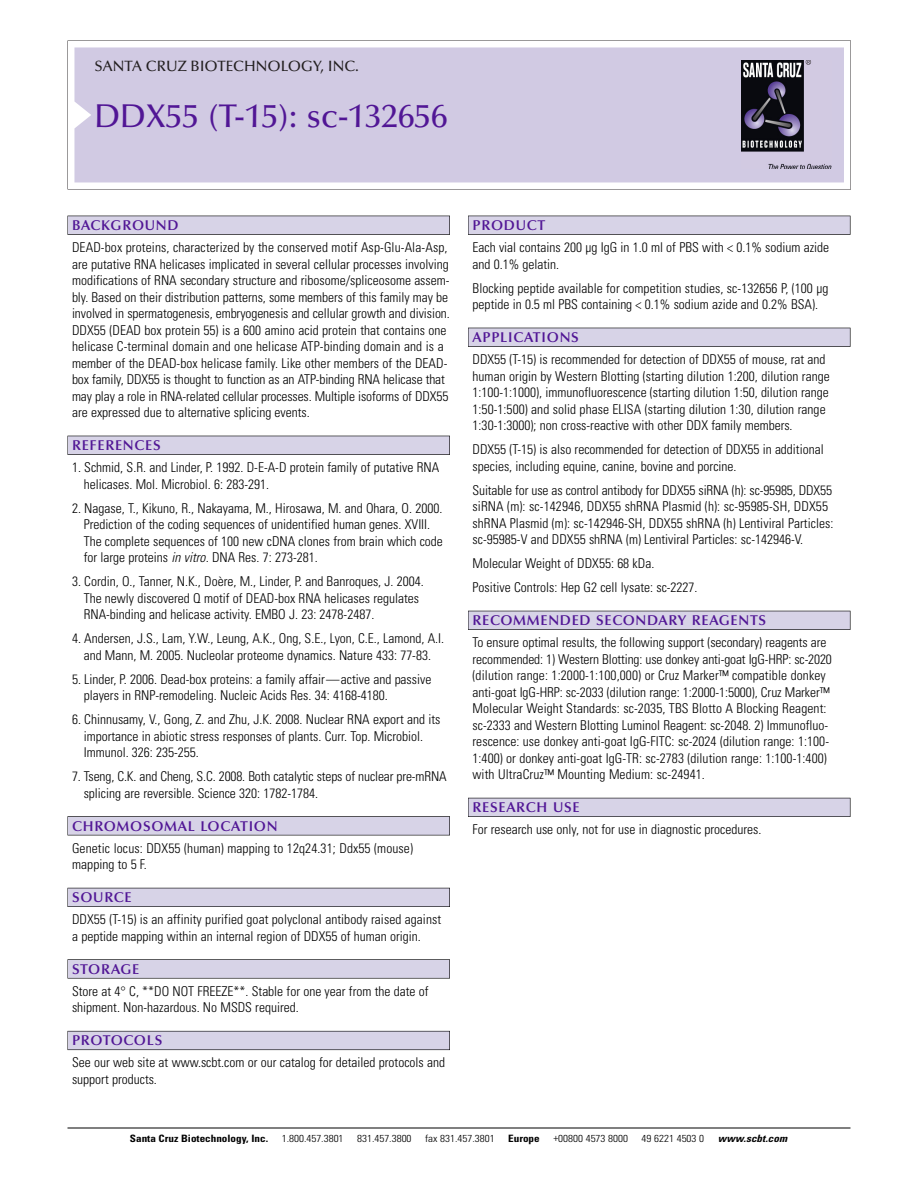
<style>
.page{position:relative;width:918px;height:1188px;background:#fff}
.page>*{position:absolute;margin:0;border:0;box-sizing:border-box;transform-origin:0 0}
.t1{font:500 33px "Optima";color:#511695}
.t2{font:500 15px "Optima";color:#231f20}
.t3{font:600 14.25px "Optima";letter-spacing:.05em;color:#511695}
.t4{font:300 condensed 13.5px/16.5px "Univers";color:#000}
.t5{font:300 condensed 10.2px "Univers";color:#000;scale:1.1 1}
.t6{font:700 condensed 10.2px "Univers";color:#000;scale:1.1 1}
.t7{font:italic 700 condensed 10.2px "Univers";letter-spacing:.005em;color:#000;scale:1.1 1}
.s1{font-style:italic}
</style>
<div class="page">
<svg style="left:68px;top:40px;width:783px;height:149px"></svg>
<div style="left:74px;top:47px;width:770px;height:135px;background:#d1cae3"></div>
<img style="left:741px;top:60px;width:90px;height:108px">
<div style="left:68px;top:216px;width:382px;height:19px;background:#525155"></div>
<div style="left:68px;top:216px;width:381px;height:18px;background:#d7d3e7"></div>
<div style="left:68px;top:436px;width:382px;height:19px;background:#515055"></div>
<div style="left:68px;top:436px;width:381px;height:18px;background:#d7d3e7"></div>
<div style="left:68px;top:816px;width:382px;height:19px;background:#545357"></div>
<div style="left:68px;top:817px;width:381px;height:18px;background:#d7d3e7"></div>
<div style="left:68px;top:888px;width:382px;height:19px;background:#54535a"></div>
<div style="left:68px;top:888px;width:381px;height:18px;background:#d7d3e7"></div>
<svg style="left:68px;top:959px;width:382px;height:20px"></svg>
<div style="left:68px;top:960px;width:381px;height:18px;background:#d7d3e7"></div>
<div style="left:68px;top:1031px;width:382px;height:19px;background:#66646e"></div>
<div style="left:68px;top:1031px;width:381px;height:18px;background:#d7d3e7"></div>
<div style="left:468px;top:216px;width:382px;height:19px;background:#525155"></div>
<div style="left:468px;top:216px;width:382px;height:18px;background:#d7d3e7"></div>
<div style="left:468px;top:328px;width:382px;height:19px;background:#515055"></div>
<div style="left:468px;top:328px;width:382px;height:18px;background:#d7d3e7"></div>
<div style="left:468px;top:611px;width:382px;height:19px;background:#525158"></div>
<div style="left:468px;top:611px;width:382px;height:18px;background:#d7d3e7"></div>
<div style="left:468px;top:798px;width:382px;height:19px;background:#54535a"></div>
<div style="left:468px;top:798px;width:382px;height:18px;background:#d7d3e7"></div>
<hr style="left:68px;top:1128px;width:782px;height:1px;background:#000">
<p class="t2" style="left:94px;top:61px;width:266px">SANTA CRUZ BIOTECHNOLOGY, INC.</p>
<h1 class="t1" style="left:94px;top:103px;width:355px">DDX55 (T-15): sc-132656</h1>
<p class="t3" style="left:72px;top:219px;width:108px">BACKGROUND</p>
<p class="t4" style="left:72px;top:240px;width:379px">DEAD-box proteins, characterized by the conserved motif Asp-Glu-Ala-Asp, are putative RNA helicases implicated in several cellular processes involving modifications of RNA secondary structure and ribosome/spliceosome assem&shy;bly. Based on their distribution patterns, some members of this family may be involved in spermatogenesis, embryogenesis and cellular growth and division.<br>DDX55 (DEAD box protein 55) is a 600 amino acid protein that contains one helicase C-terminal domain and one helicase ATP-binding domain and is a member of the DEAD-box helicase family. Like other members of the DEAD&shy;box family, DDX55 is thought to function as an ATP-binding RNA helicase that may play a role in RNA-related cellular processes. Multiple isoforms of DDX55 are expressed due to alternative splicing events.</p>
<p class="t3" style="left:72px;top:440px;width:90px">REFERENCES</p>
<p class="t4" style="left:84px;top:460px;width:357px;text-indent:-12px">1. Schmid, S.R. and Linder, P. 1992. D-E-A-D protein family of putative RNA helicases. Mol. Microbiol. 6: 283-291.</p>
<p class="t4" style="left:84px;top:501px;width:361px;text-indent:-12px">2. Nagase, T., Kikuno, R., Nakayama, M., Hirosawa, M. and Ohara, O. 2000.<br>Prediction of the coding sequences of unidentified human genes. XVIII.<br>The complete sequences of 100 new cDNA clones from brain which code for large proteins <span class="s1">in vitro.</span> DNA Res. 7: 273-281.</p>
<p class="t4" style="left:84px;top:574px;width:342px;text-indent:-12px">3. Cordin, O., Tanner, N.K., Doère, M., Linder, P. and Banroques, J. 2004.<br>The newly discovered Q motif of DEAD-box RNA helicases regulates<br>RNA-binding and helicase activity. EMBO J. 23: 2478-2487.</p>
<p class="t4" style="left:72px;top:631px;width:374px;text-align:center">4. Andersen, J.S., Lam, Y.W., Leung, A.K., Ong, S.E., Lyon, C.E., Lamond, A.I. and Mann, M. 2005. Nucleolar proteome dynamics. Nature 433: 77-83.</p>
<p class="t4" style="left:84px;top:672px;width:349px;text-indent:-12px">5. Linder, P. 2006. Dead-box proteins: a family affair—active and passive players in RNP-remodeling. Nucleic Acids Res. 34: 4168-4180.</p>
<p class="t4" style="left:84px;top:712px;width:358px;text-indent:-12px">6. Chinnusamy, V., Gong, Z. and Zhu, J.K. 2008. Nuclear RNA export and its importance in abiotic stress responses of plants. Curr. Top. Microbiol.<br>Immunol. 326: 235-255.</p>
<p class="t4" style="left:84px;top:769px;width:365px;text-indent:-12px">7. Tseng, C.K. and Cheng, S.C. 2008. Both catalytic steps of nuclear pre-mRNA splicing are reversible. Science 320: 1782-1784.</p>
<p class="t3" style="left:72px;top:820px;width:207px">CHROMOSOMAL LOCATION</p>
<p class="t4" style="left:72px;top:841px;width:343px">Genetic locus: DDX55 (human) mapping to 12q24.31; Ddx55 (mouse) mapping to 5 F.</p>
<p class="t3" style="left:72px;top:892px;width:61px">SOURCE</p>
<p class="t4" style="left:72px;top:912px;width:371px">DDX55 (T-15) is an affinity purified goat polyclonal antibody raised against a peptide mapping within an internal region of DDX55 of human origin.</p>
<p class="t3" style="left:72px;top:963px;width:69px">STORAGE</p>
<p class="t4" style="left:72px;top:984px;width:358px">Store at 4° C, **DO NOT FREEZE**. Stable for one year from the date of shipment. Non-hazardous. No MSDS required.</p>
<p class="t3" style="left:72px;top:1035px;width:92px">PROTOCOLS</p>
<p class="t4" style="left:72px;top:1055px;width:375px">See our web site at www.scbt.com or our catalog for detailed protocols and support products.</p>
<p class="t3" style="left:473px;top:219px;width:74px">PRODUCT</p>
<p class="t4" style="left:473px;top:240px;width:358px">Each vial contains 200 µg IgG in 1.0 ml of PBS with &lt; 0.1% sodium azide and 0.1% gelatin.</p>
<p class="t4" style="left:473px;top:281px;width:357px">Blocking peptide available for competition studies, sc-132656 P, (100 µg peptide in 0.5 ml PBS containing &lt; 0.1% sodium azide and 0.2% BSA).</p>
<p class="t3" style="left:473px;top:332px;width:108px">APPLICATIONS</p>
<p class="t4" style="left:473px;top:352px;width:359px">DDX55 (T-15) is recommended for detection of DDX55 of mouse, rat and human origin by Western Blotting (starting dilution 1:200, dilution range 1:100-1:1000), immunofluorescence (starting dilution 1:50, dilution range 1:50-1:500) and solid phase ELISA (starting dilution 1:30, dilution range 1:30-1:3000); non cross-reactive with other DDX family members.</p>
<p class="t4" style="left:473px;top:442px;width:353px">DDX55 (T-15) is also recommended for detection of DDX55 in additional species, including equine, canine, bovine and porcine.</p>
<p class="t4" style="left:473px;top:483px;width:362px">Suitable for use as control antibody for DDX55 siRNA (h): sc-95985, DDX55 siRNA (m): sc-142946, DDX55 shRNA Plasmid (h): sc-95985-SH, DDX55 shRNA Plasmid (m): sc-142946-SH, DDX55 shRNA (h) Lentiviral Particles: sc-95985-V and DDX55 shRNA (m) Lentiviral Particles: sc-142946-V.</p>
<p class="t4" style="left:473px;top:553px;width:227px;line-height:24px">Molecular Weight of DDX55: 68 kDa.<br>Positive Controls: Hep G2 cell lysate: sc-2227.</p>
<p class="t3" style="left:473px;top:615px;width:295px">RECOMMENDED SECONDARY REAGENTS</p>
<p class="t4" style="left:473px;top:635px;width:361px">To ensure optimal results, the following support (secondary) reagents are recommended: 1) Western Blotting: use donkey anti-goat IgG-HRP: sc-2020 (dilution range: 1:2000-1:100,000) or Cruz Marker™ compatible donkey anti-goat IgG-HRP: sc-2033 (dilution range: 1:2000-1:5000), Cruz Marker™ Molecular Weight Standards: sc-2035, TBS Blotto A Blocking Reagent: sc-2333 and Western Blotting Luminol Reagent: sc-2048. 2) Immunofluo&shy;rescence: use donkey anti-goat IgG-FITC: sc-2024 (dilution range: 1:100- 1:400) or donkey anti-goat IgG-TR: sc-2783 (dilution range: 1:100-1:400) with UltraCruz™ Mounting Medium: sc-24941.</p>
<p class="t3" style="left:473px;top:802px;width:109px">RESEARCH USE</p>
<p class="t4" style="left:473px;top:822px;width:290px">For research use only, not for use in diagnostic procedures.</p>
<p class="t6" style="left:130px;top:1135px;width:127px">Santa Cruz Biotechnology, Inc.</p>
<p class="t5" style="left:282px;top:1135px;width:58px">1.800.457.3801</p>
<p class="t5" style="left:357px;top:1135px;width:51px">831.457.3800</p>
<p class="t5" style="left:425px;top:1135px;width:65px">fax 831.457.3801</p>
<p class="t6" style="left:508px;top:1135px;width:30px">Europe</p>
<p class="t5" style="left:553px;top:1135px;width:69px">+00800 4573 8000</p>
<p class="t5" style="left:642px;top:1135px;width:58px">49 6221 4503 0</p>
<p class="t7" style="left:718px;top:1135px;width:64px">www.scbt.com</p>
</div>
